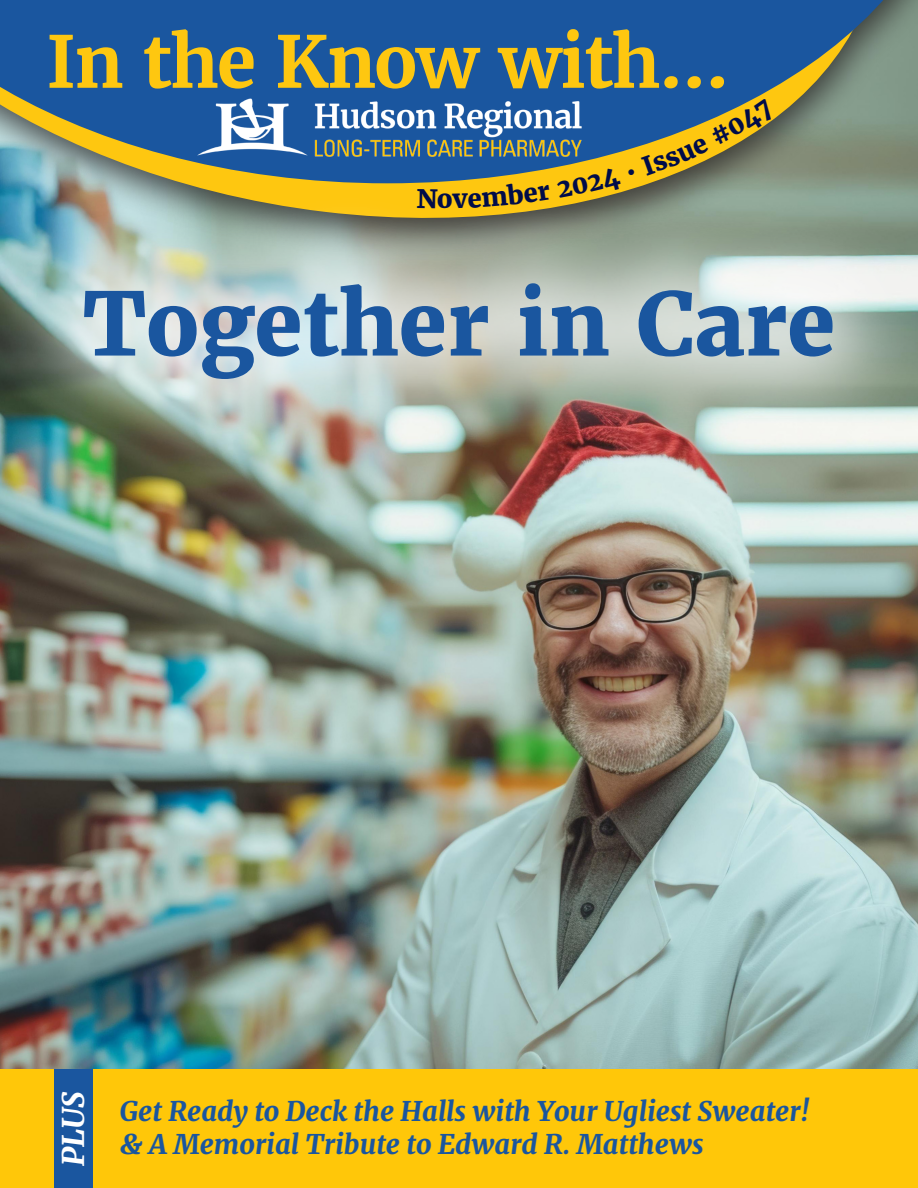
<style>
.page{position:relative;width:918px;height:1188px;background:#fff}
.page>*{position:absolute;margin:0;border:0;box-sizing:border-box;transform-origin:0 0}
.t1{font:800 87px "Merriweather";color:#1a569f}
.t2{font:700 71.25px "Merriweather";letter-spacing:-.025em;color:#fec710}
.t3{font:italic 800 29.85px "Merriweather";color:#fff}
.t4{font:italic 800 27px/32.4px "Merriweather";color:#1a569f}
</style>
<div class="page">
<img style="left:0;top:473px;width:918px;height:596px">
<svg style="left:0;top:183px;width:885px;height:8px;background:#aaa560"></svg>
<svg style="left:0;top:0;width:918px;height:183px;background:#3d698f"></svg>
<div style="left:0;top:1069px;width:918px;height:119px;background:#ffc709"></div>
<div style="left:54px;top:1069px;width:38px;height:119px;background:#1a569f"></div>
<img style="left:194px;top:94px;width:391px;height:70px">
<div style="left:0;top:191px;width:918px;height:282px;background:#fff;opacity:.75"></div>
<div style="left:417px;top:182px;width:134px;height:26px;background:#fec710"></div>
<div style="left:557px;top:167px;width:65px;height:31px;background:#fec710"></div>
<svg style="left:628px;top:168px;width:7px;height:7px"></svg>
<svg style="left:641px;top:98px;width:136px;height:78px;background:#958f4c"></svg>
<p class="t2" style="left:46px;top:17px;width:685px">In the Know with...</p>
<p class="t1" style="left:82px;top:268px;width:755px">Together in Care</p>
<p class="t3" style="left:55px;top:1166px;width:77px;rotate:-90deg">PLUS</p>
<p class="t4" style="left:120px;top:1095px;width:692px">Get Ready to Deck the Halls with Your Ugliest Sweater! &amp; A Memorial Tribute to Edward R. Matthews</p>
</div>
